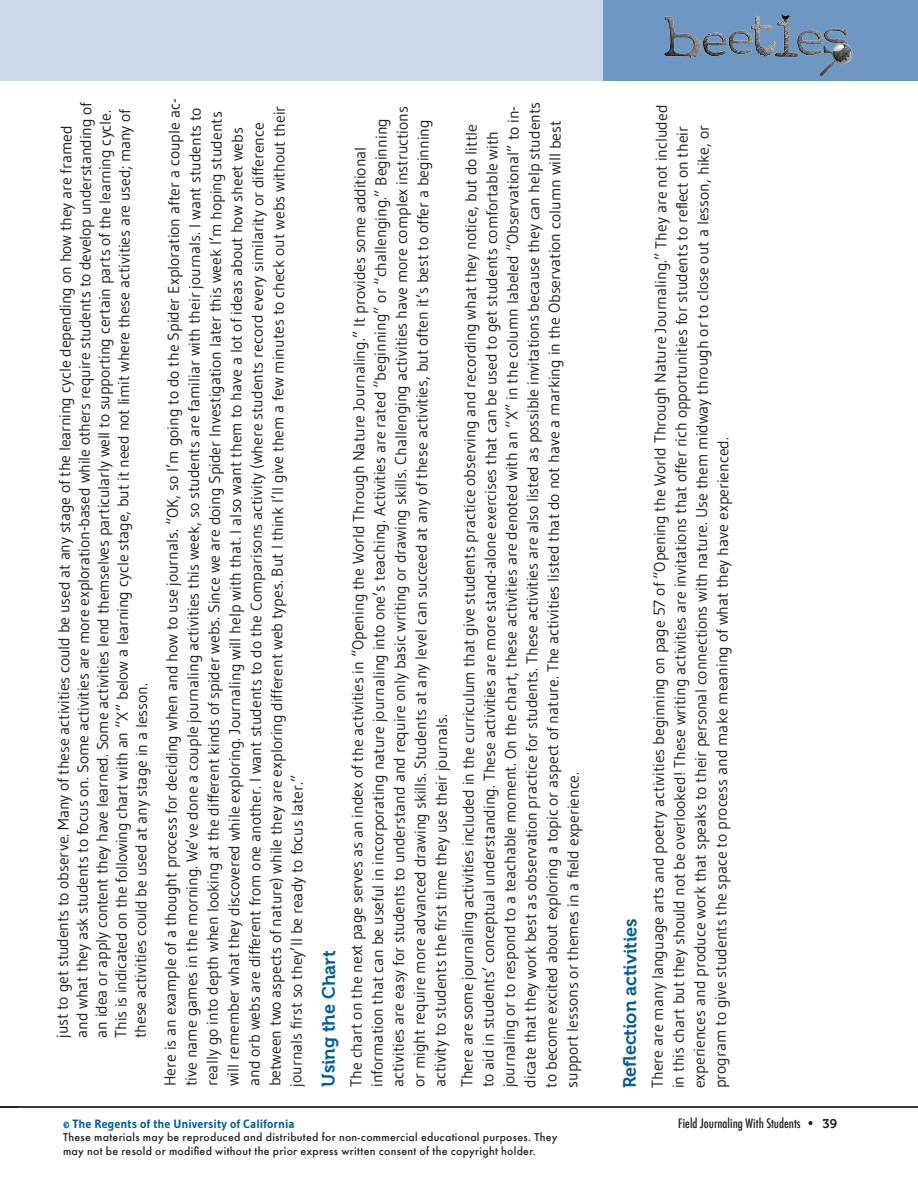
<style>
.page{position:relative;width:918px;height:1188px;background:#fff}
.page>*{position:absolute;margin:0;border:0;box-sizing:border-box;transform-origin:0 0}
.t1{font:18px "Museo 700";letter-spacing:-.005em;color:#005c98}
.t2{font:15.75px/20.7px "Gudea";letter-spacing:-.005em;color:#231f20}
.t3{font:500 condensed 12.75px "Futura";color:#231f20}
.t4{font:700 12px "Gudea";color:#005c98}
.t5{font:500 10.5px/13.5px "Futura";letter-spacing:.025em;color:#231f20}
.s1{font-family:"Museo 700";font-weight:400;font-stretch:normal}
</style>
<div class="page">
<div style="left:603px;top:0;width:315px;height:81px;background:#6e98c3"></div>
<div style="left:0;top:0;width:602px;height:81px;background:#ccd9ea"></div>
<img style="left:664px;top:15px;width:189px;height:62px">
<svg style="left:781px;top:14px;width:9px;height:8px"></svg>
<hr style="left:0;top:1107px;width:918px;height:1px;background:#231f20">
<p class="t2" style="left:55px;top:1038px;width:937px;line-height:19.2px;rotate:-90deg">just to get students to observe. Many of these activities could be used at any stage of the learning cycle depending on how they are framed and what they ask students to focus on. Some activities are more exploration-based while others require students to develop understanding of an idea or apply content they have learned. Some activities lend themselves particularly well to supporting certain parts of the learning cycle.<br>This is indicated on the following chart with an “X” below a learning cycle stage, but it need not limit where these activities are used; many of these activities could be used at any stage in a lesson.</p>
<p class="t2" style="left:162px;top:1087px;width:989px;rotate:-90deg">Here is an example of a thought process for deciding when and how to use journals. “OK, so I’m going to do the Spider Exploration after a couple ac&shy;tive name games in the morning. We’ve done a couple journaling activities this week, so students are familiar with their journals. I want students to really go into depth when looking at the different kinds of spider webs. Since we are doing Spider Investigation later this week I’m hoping students will remember what they discovered while exploring. Journaling will help with that. I also want them to have a lot of ideas about how sheet webs and orb webs are different from one another. I want students to do the Comparisons activity (where students record every similarity or difference between two aspects of nature) while they are exploring different web types. But I think I’ll give them a few minutes to check out webs without their journals first so they’ll be ready to focus later.”</p>
<p class="t1" style="left:318px;top:1087px;width:137px;rotate:-90deg">using the Chart</p>
<p class="t2" style="left:348px;top:1087px;width:983px;rotate:-90deg">The chart on the next page serves as an index of the activities in “Opening the World Through Nature Journaling.” It provides some additional information that can be useful in incorporating nature journaling into one’s teaching. Activities are rated “beginning” or “challenging.” Beginning activities are easy for students to understand and require only basic writing or drawing skills. Challenging activities have more complex instructions or might require more advanced drawing skills. Students at any level can succeed at any of these activities, but often it’s best to offer a beginning activity to students the first time they use their journals.</p>
<p class="t2" style="left:459px;top:1088px;width:988px;rotate:-90deg">There are some journaling activities included in the curriculum that give students practice observing and recording what they notice, but do little<br>to aid in students’ conceptual understanding. These activities are more stand-alone exercises that can be used to get students comfortable with journaling or to respond to a teachable moment. On the chart, these activities are denoted with an “X” in the column labeled “Observational” to in&shy;dicate that they work best as observation practice for students. These activities are also listed as possible invitations because they can help students to become excited about exploring a topic or aspect of nature. The activities listed that do not have a marking in the Observation column will best support lessons or themes in a field experience.</p>
<p class="t1" style="left:620px;top:1088px;width:171px;rotate:-90deg">Reflection activities</p>
<p class="t2" style="left:649px;top:1088px;width:985px;rotate:-90deg">There are many language arts and poetry activities beginning on page 57 of “Opening the World Through Nature Journaling.” They are not included in this chart but they should not be overlooked! These writing activities are invitations that offer rich opportunities for students to reflect on their experiences and produce work that speaks to their personal connections with nature. Use them midway through or to close out a lesson, hike, or program to give students the space to process and make meaning of what they have experienced.</p>
<p class="t4" style="left:63px;top:1116px;width:233px">© The Regents of the University of California</p>
<p class="t3" style="left:678px;top:1116px;width:160px">Field Journaling With Students • <span class="s1">39</span></p>
<p class="t5" style="left:63px;top:1130px;width:496px">These materials may be reproduced and distributed for non-commercial educational purposes. They may not be resold or modified without the prior express written consent of the copyright holder.</p>
</div>
